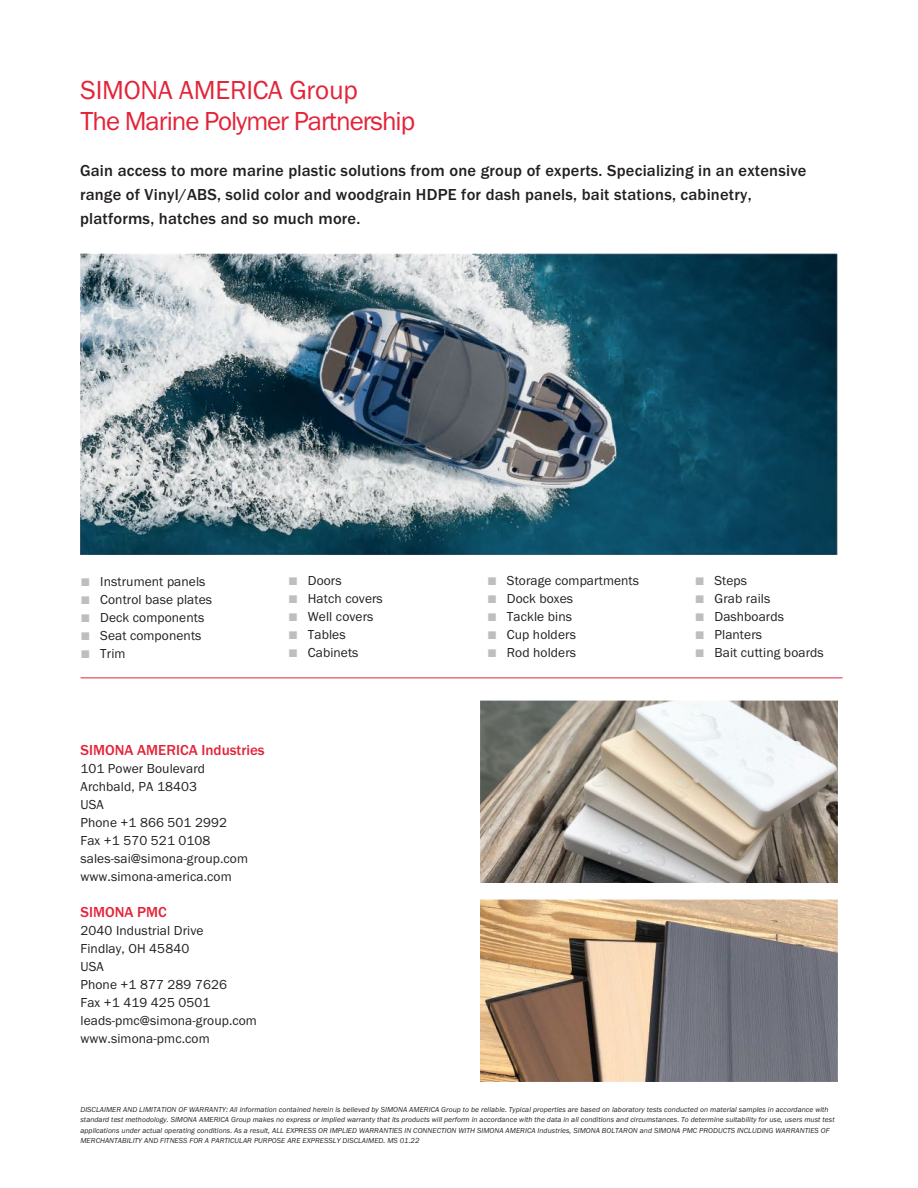
<style>
.page{position:relative;width:918px;height:1188px;background:#fff}
.page>*{position:absolute;margin:0;border:0;box-sizing:border-box;transform-origin:0 0}
.t1{font:27px/31.5px "Franklin Gothic URW Boo";letter-spacing:-.04em;color:#e32438}
.t2{font:500 16.5px/24px "Franklin Gothic URW";letter-spacing:.015em;color:#231f20}
.t3{font:500 15px "Franklin Gothic URW";color:#e32438}
.t4{font:13.5px/18px "Franklin Gothic URW Boo";letter-spacing:.005em;color:#231f20}
.t5{font:7.5px/10.5px "Franklin Gothic URW Boo Ita";letter-spacing:.005em;color:#231f20}
.s1{font-family:"Arial";font-size:16.5px;color:#bcbec0}
</style>
<div class="page">
<hr style="left:81px;top:678px;width:762px;height:1px;background:#e32438">
<img style="left:80px;top:254px;width:757px;height:301px">
<img style="left:480px;top:701px;width:357px;height:182px">
<img style="left:480px;top:900px;width:357px;height:182px">
<h1 class="t1" style="left:81px;top:74px;width:336px">SIMONA AMERICA Group<br>The Marine Polymer Partnership</h1>
<h2 class="t2" style="left:80px;top:158px;width:728px">Gain access to more marine plastic solutions from one group of experts. Specializing in an extensive range of Vinyl/ABS, solid color and woodgrain HDPE for dash panels, bait stations, cabinetry, platforms, hatches and so much more.</h2>
<h3 class="t4" style="left:80px;top:573px;width:127px"><span class="s1">■</span> Instrument panels</h3>
<h3 class="t4" style="left:80px;top:591px;width:133px"><span class="s1">■</span> Control base plates</h3>
<h3 class="t4" style="left:80px;top:609px;width:125px"><span class="s1">■</span> Deck components</h3>
<h3 class="t4" style="left:80px;top:627px;width:123px"><span class="s1">■</span> Seat components</h3>
<h3 class="t4" style="left:80px;top:645px;width:47px"><span class="s1">■</span> Trim</h3>
<h3 class="t4" style="left:288px;top:571px;width:55px"><span class="s1">■</span> Doors</h3>
<h3 class="t4" style="left:288px;top:589px;width:96px"><span class="s1">■</span> Hatch covers</h3>
<h3 class="t4" style="left:288px;top:607px;width:87px"><span class="s1">■</span> Well covers</h3>
<h3 class="t4" style="left:288px;top:625px;width:59px"><span class="s1">■</span> Tables</h3>
<h3 class="t4" style="left:288px;top:643px;width:72px"><span class="s1">■</span> Cabinets</h3>
<h3 class="t3" style="left:80px;top:741px;width:186px">SIMONA AMERICA Industries</h3>
<h3 class="t4" style="left:80px;top:760px;width:169px">101 Power Boulevard<br>Archbald, PA 18403<br>USA<br>Phone +1 866 501 2992<br>Fax +1 570 521 0108 sales-sai@simona-group.com www.simona-america.com</h3>
<h3 class="t3" style="left:80px;top:903px;width:88px">SIMONA PMC</h3>
<h3 class="t4" style="left:80px;top:922px;width:178px">2040 Industrial Drive<br>Findlay, OH 45840<br>USA<br>Phone +1 877 289 7626<br>Fax +1 419 425 0501 leads-pmc@simona-group.com www.simona-pmc.com</h3>
<h3 class="t4" style="left:487px;top:571px;width:154px"><span class="s1">■</span> Storage compartments</h3>
<h3 class="t4" style="left:487px;top:589px;width:88px"><span class="s1">■</span> Dock boxes</h3>
<h3 class="t4" style="left:487px;top:607px;width:86px"><span class="s1">■</span> Tackle bins</h3>
<h3 class="t4" style="left:487px;top:625px;width:90px"><span class="s1">■</span> Cup holders</h3>
<h3 class="t4" style="left:487px;top:643px;width:91px"><span class="s1">■</span> Rod holders</h3>
<h3 class="t4" style="left:695px;top:571px;width:54px"><span class="s1">■</span> Steps</h3>
<h3 class="t4" style="left:695px;top:589px;width:77px"><span class="s1">■</span> Grab rails</h3>
<h3 class="t4" style="left:695px;top:607px;width:91px"><span class="s1">■</span> Dashboards</h3>
<h3 class="t4" style="left:695px;top:625px;width:69px"><span class="s1">■</span> Planters</h3>
<h3 class="t4" style="left:695px;top:643px;width:131px"><span class="s1">■</span> Bait cutting boards</h3>
<p class="t5" style="left:80px;top:1104px;width:756px">DISCLAIMER AND LIMITATION OF WARRANTY: All information contained herein is believed by SIMONA AMERICA Group to be reliable. Typical properties are based on laboratory tests conducted on material samples in accordance with standard test methodology. SIMONA AMERICA Group makes no express or implied warranty that its products will perform in accordance with the data in all conditions and circumstances. To determine suitability for use, users must test applications under actual operating conditions. As a result, ALL EXPRESS OR IMPLIED WARRANTIES IN CONNECTION WITH SIMONA AMERICA Industries, SIMONA BOLTARON and SIMONA PMC PRODUCTS INCLUDING WARRANTIES OF MERCHANTABILITY AND FITNESS FOR A PARTICULAR PURPOSE ARE EXPRESSLY DISCLAIMED. MS 01.22</p>
</div>
